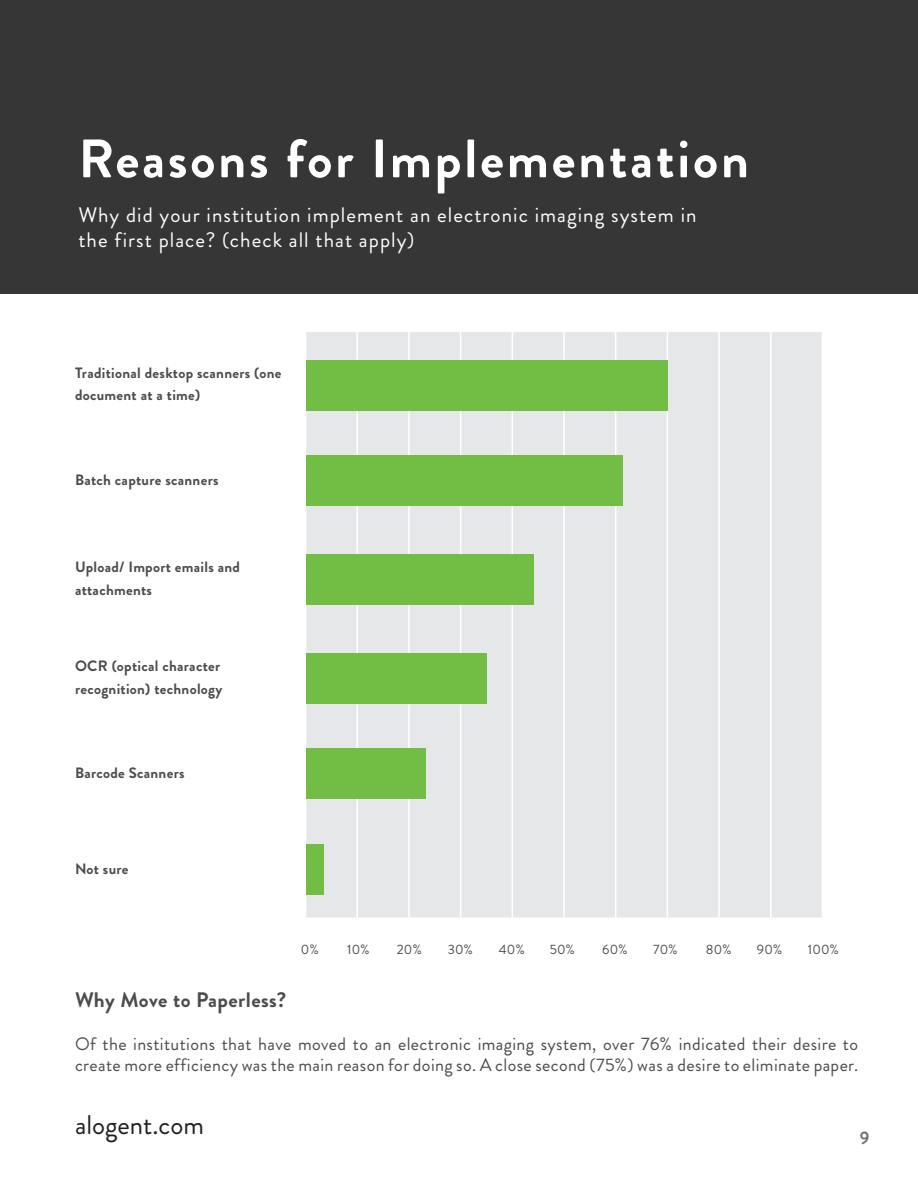
<style>
.page{position:relative;width:918px;height:1188px;background:#fff}
.page>*{position:absolute;margin:0;border:0;box-sizing:border-box;transform-origin:0 0}
.t1{font:700 54px "Brandon Grotesque";letter-spacing:.05em;color:#fff}
.t2{font:27px "Brandon Grotesque";color:#231f20}
.t3{font:21px/25.2px "Brandon Grotesque";letter-spacing:.05em;color:#fff}
.t4{font:700 21px "Brandon Grotesque";letter-spacing:.02em;color:#4b4c4d}
.t5{font:18px/21.6px "Brandon Grotesque";letter-spacing:.02em;color:#4b4c4d}
.t6{font:700 18px "Brandon Grotesque";color:#757575}
.t7{font:700 15px/22.5px "Brandon Grotesque";letter-spacing:.02em;color:#4b4c4d}
.t8{font:13.5px "Brandon Grotesque";letter-spacing:.02em;color:#4b4c4d}
</style>
<div class="page">
<div style="left:0;top:0;width:918px;height:293px;background:#363636"></div>
<div style="left:306px;top:332px;width:516px;height:585px;background:#e6e7e9"></div>
<hr style="left:356px;top:332px;width:2px;height:585px;background:#fff">
<hr style="left:408px;top:332px;width:2px;height:585px;background:#fff">
<hr style="left:460px;top:332px;width:1px;height:585px;background:#fff">
<hr style="left:512px;top:332px;width:1px;height:585px;background:#fff">
<hr style="left:563px;top:332px;width:2px;height:585px;background:#fff">
<hr style="left:615px;top:332px;width:1px;height:585px;background:#fff">
<hr style="left:667px;top:332px;width:1px;height:585px;background:#fff">
<hr style="left:718px;top:332px;width:2px;height:585px;background:#fff">
<hr style="left:770px;top:332px;width:2px;height:585px;background:#fff">
<div style="left:306px;top:360px;width:362px;height:50px;background:#72be44"></div>
<div style="left:306px;top:455px;width:316px;height:51px;background:#72be44"></div>
<div style="left:306px;top:554px;width:228px;height:51px;background:#72be44"></div>
<div style="left:306px;top:653px;width:180px;height:51px;background:#72be44"></div>
<div style="left:306px;top:749px;width:120px;height:50px;background:#72be44"></div>
<div style="left:306px;top:844px;width:18px;height:51px;background:#72be44"></div>
<h1 class="t1" style="left:78px;top:121px;width:672px">Reasons for Implementation</h1>
<p class="t3" style="left:78px;top:202px;width:620px">Why did your institution implement an electronic imaging system in the first place? (check all that apply)</p>
<p class="t7" style="left:75px;top:362px;width:208px">Traditional desktop scanners (one document at a time)</p>
<p class="t7" style="left:75px;top:468px;width:145px">Batch capture scanners</p>
<p class="t7" style="left:75px;top:556px;width:167px">Upload/ Import emails and attachments</p>
<p class="t7" style="left:75px;top:655px;width:149px">OCR (optical character recognition) technology</p>
<p class="t7" style="left:75px;top:762px;width:111px">Barcode Scanners</p>
<p class="t7" style="left:75px;top:857px;width:55px">Not sure</p>
<p class="t8" style="left:301px;top:940px;width:19px">0%</p>
<p class="t8" style="left:347px;top:940px;width:24px">10%</p>
<p class="t8" style="left:397px;top:940px;width:27px">20%</p>
<p class="t8" style="left:448px;top:940px;width:27px">30%</p>
<p class="t8" style="left:499px;top:940px;width:28px">40%</p>
<p class="t8" style="left:550px;top:940px;width:27px">50%</p>
<p class="t8" style="left:602px;top:940px;width:27px">60%</p>
<p class="t8" style="left:653px;top:940px;width:26px">70%</p>
<p class="t8" style="left:706px;top:940px;width:27px">80%</p>
<p class="t8" style="left:757px;top:940px;width:27px">90%</p>
<p class="t8" style="left:808px;top:940px;width:33px">100%</p>
<p class="t4" style="left:75px;top:985px;width:213px">Why Move to Paperless?</p>
<p class="t5" style="left:75px;top:1033px;width:785px">Of the institutions that have moved to an electronic imaging system, over 76% indicated their desire to create more efficiency was the main reason for doing so. A close second (75%) was a desire to eliminate paper.</p>
<h2 class="t2" style="left:75px;top:1106px;width:131px">alogent.com</h2>
<p class="t6" style="left:860px;top:1125px;width:11px">9</p>
</div>
